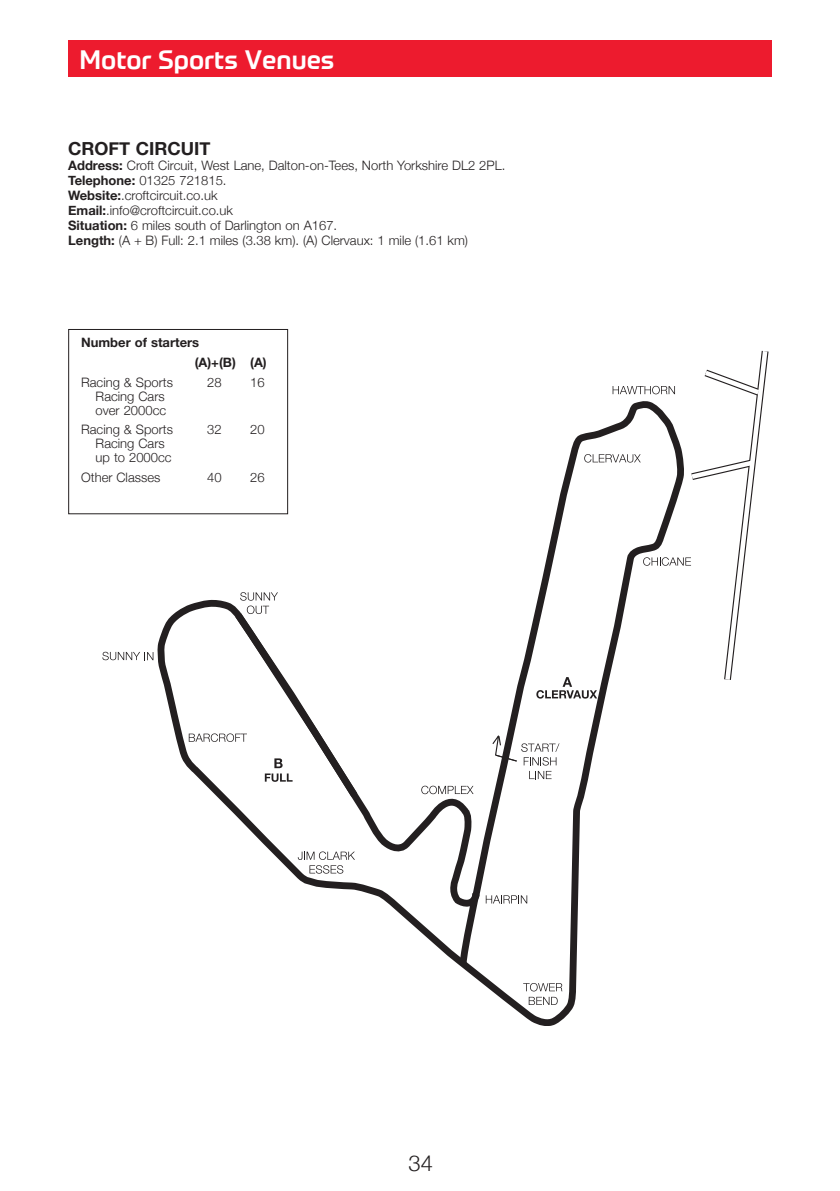
<style>
.page{position:relative;width:840px;height:1191px;background:#fff}
.page>*{position:absolute;margin:0;border:0;box-sizing:border-box;transform-origin:0 0}
.t1{font:500 26px "Prometo";color:#fff}
.t2{font:300 22px "Helvetica Neue";color:#231f20}
.t3{font:700 18px "Helvetica Neue";color:#231f20}
.t4{font:300 13px/15px "Helvetica Neue";color:#231f20}
.t5{font:700 13px "Helvetica Neue";color:#231f20}
.s1{font-weight:700}
</style>
<div class="page">
<div style="left:68px;top:40px;width:703px;height:37px;background:#ed1b2e"></div>
<svg style="left:153px;top:397px;width:452px;height:628px"></svg>
<svg style="left:421px;top:786px;width:52px;height:8px"></svg>
<svg style="left:491px;top:731px;width:68px;height:34px"></svg>
<svg style="left:536px;top:351px;width:233px;height:347px"></svg>
<svg style="left:265px;top:758px;width:27px;height:24px"></svg>
<svg style="left:102px;top:652px;width:51px;height:8px"></svg>
<div style="left:69px;top:329px;width:218px;height:185px;background:#fff"></div>
<div style="left:68px;top:329px;width:220px;height:185px;border:1px solid #231f20"></div>
<p class="t1" style="left:79px;top:42px;width:256px">Motor Sports Venues</p>
<p class="t3" style="left:68px;top:137px;width:144px">CROFT CIRCUIT</p>
<p class="t4" style="left:68px;top:157px;width:438px"><span class="s1">Address:</span> Croft Circuit, West Lane, Dalton-on-Tees, North Yorkshire DL2 2PL.<br><span class="s1">Telephone:</span> 01325 721815.<br><span class="s1">Website:</span>.croftcircuit.co.uk<br><span class="s1">Email:</span>.info@croftcircuit.co.uk<br><span class="s1">Situation:</span> 6 miles south of Darlington on A167.<br><span class="s1">Length:</span> (A + B) Full: 2.1 miles (3.38 km). (A) Clervaux: 1 mile (1.61 km)</p>
<p class="t5" style="left:81px;top:338px;width:119px">Number of starters</p>
<p class="t5" style="left:194px;top:358px;width:74px">(A)+(B) (A)</p>
<p class="t4" style="left:81px;top:374px;width:93px">Racing &amp; Sports</p>
<p class="t4" style="left:207px;top:374px;width:16px">28</p>
<p class="t4" style="left:250px;top:374px;width:16px">16</p>
<p class="t4" style="left:96px;top:389px;width:72px;line-height:14px">Racing Cars over 2000cc</p>
<p class="t4" style="left:81px;top:422px;width:93px">Racing &amp; Sports</p>
<p class="t4" style="left:207px;top:422px;width:16px">32</p>
<p class="t4" style="left:250px;top:422px;width:16px">20</p>
<p class="t4" style="left:96px;top:436px;width:77px;line-height:14px">Racing Cars up to 2000cc</p>
<p class="t4" style="left:81px;top:469px;width:81px">Other Classes</p>
<p class="t4" style="left:207px;top:469px;width:16px">40</p>
<p class="t4" style="left:250px;top:469px;width:16px">26</p>
<p class="t2" style="left:408px;top:1149px;width:26px">34</p>
</div>
